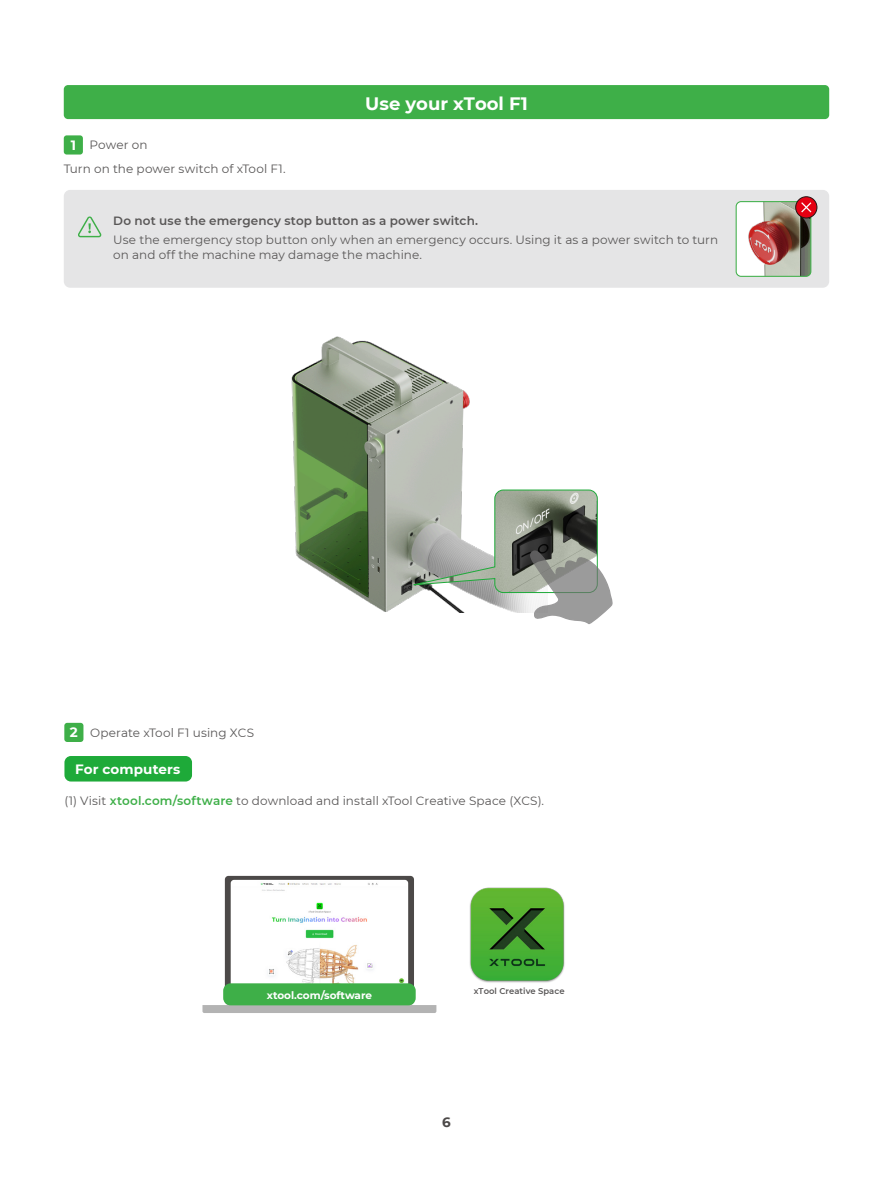
<style>
.page{position:relative;width:893px;height:1191px;background:#fff}
.page>*{position:absolute;margin:0;border:0;box-sizing:border-box;transform-origin:0 0}
.t1{font:700 18px "Montserrat";color:#fff}
.t2{font:700 13.5px "Montserrat";letter-spacing:.01em;color:#fff}
.t3{font:700 13.5px "Montserrat";color:#4c4948}
.t4{font:12px/15px "Montserrat";letter-spacing:.01em;color:#595757}
.t5{font:600 12px "Montserrat";letter-spacing:.015em;color:#595757}
.t6{font:700 10.5px "Montserrat";color:#fff}
.t7{font:600 8.4px "Montserrat";letter-spacing:.005em;color:#595757}
.s1{font-weight:700;font-size:13.5px;color:#fff}
.s2{font-weight:600;color:#3eaf48}
</style>
<div class="page">
<img style="left:291px;top:336px;width:179px;height:276px">
<div style="left:64px;top:756px;width:128px;height:25px;background:#1eaa39;border-radius:6px"></div>
<svg style="left:202px;top:1005px;width:234px;height:8px;background:#aeb3af"></svg>
<svg style="left:225px;top:876px;width:189px;height:128px;fill:#4c4948"></svg>
<img style="left:469px;top:887px;width:96px;height:96px">
<img style="left:232px;top:881px;width:175px;height:102px">
<div style="left:223px;top:983px;width:193px;height:22px;background:#3eaf48;border-radius:7px"></div>
<div style="left:64px;top:723px;width:19px;height:19px;background:#3eaf48;border-radius:3px"></div>
<div style="left:64px;top:85px;width:765px;height:34px;background:#3eaf48;border-radius:4px"></div>
<div style="left:64px;top:190px;width:765px;height:98px;background:#e5e5e6;border-radius:6px"></div>
<img style="left:736px;top:203px;width:75px;height:72px">
<div style="left:736px;top:201px;width:75px;height:76px;border:1px solid #3eaf48;border-radius:5px"></div>
<div style="left:796px;top:197px;width:21px;height:21px;background:#e50012;border-radius:50%"></div>
<div style="left:795px;top:196px;width:22px;height:22px;border:1px solid #221613;border-radius:50%"></div>
<svg style="left:801px;top:202px;width:10px;height:10px"></svg>
<svg style="left:402px;top:489px;width:211px;height:135px"></svg>
<div style="left:64px;top:135px;width:19px;height:19px;background:#3eaf48;border-radius:3px"></div>
<svg style="left:78px;top:216px;width:23px;height:21px"></svg>
<p class="t4" style="left:64px;top:133px;width:223px;line-height:23.5px;text-indent:7px"><span class="s1">1</span> Power on<br>Turn on the power switch of xTool F1.</p>
<h1 class="t1" style="left:365px;top:90px;width:164px">Use your xTool F1</h1>
<p class="t5" style="left:113px;top:212px;width:366px">Do not use the emergency stop button as a power switch.</p>
<p class="t4" style="left:113px;top:232px;width:606px">Use the emergency stop button only when an emergency occurs. Using it as a power switch to turn on and off the machine may damage the machine.</p>
<p class="t4" style="left:70px;top:724px;width:186px"><span class="s1">2</span> Operate xTool F1 using XCS</p>
<p class="t2" style="left:75px;top:759px;width:107px">For computers</p>
<p class="t4" style="left:64px;top:793px;width:481px">(1) Visit <span class="s2">xtool.com/software</span> to download and install xTool Creative Space (XCS).</p>
<p class="t6" style="left:267px;top:987px;width:107px">xtool.com/software</p>
<p class="t7" style="left:474px;top:985px;width:92px">xTool Creative Space</p>
<p class="t3" style="left:442px;top:1112px;width:10px">6</p>
</div>
